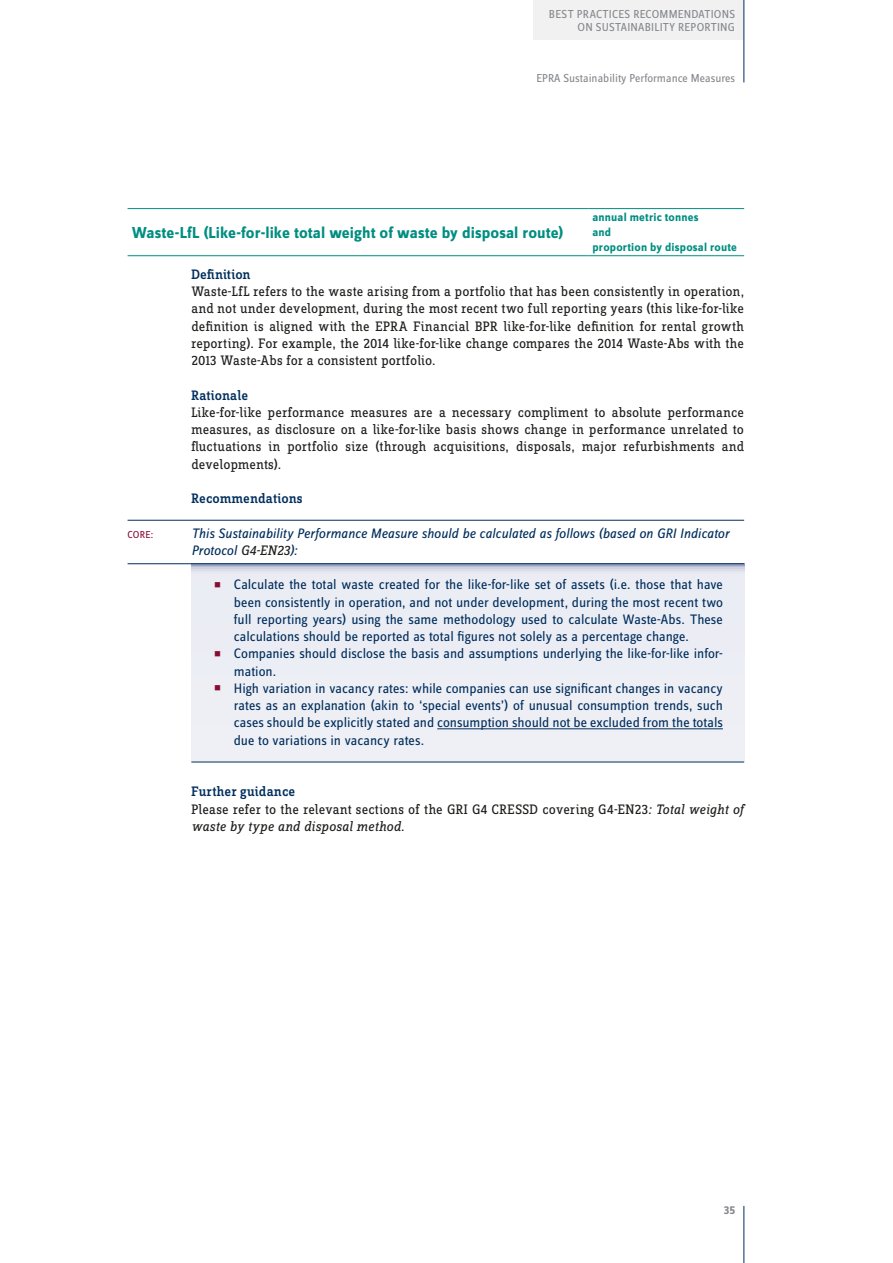
<style>
.page{position:relative;width:893px;height:1263px;background:#fff}
.page>*{position:absolute;margin:0;border:0;box-sizing:border-box;transform-origin:0 0}
.t1{font:700 16.5px "Zine Sans Dis";letter-spacing:.005em;color:#008e81}
.t2{font:14.25px/17.2px "Zine Slab Dis";letter-spacing:.015em;color:#1d1d1b;text-align:justify}
.t3{font:14.25px/17.2px "Zine Sans Dis";color:#012e5c;text-align:justify}
.t4{font:italic 14.25px/17.2px "Zine Sans Dis";letter-spacing:-.005em;color:#012e5c}
.t5{font:500 14.25px "Zine Slab Dis";letter-spacing:.01em;color:#012e5c}
.t6{font:12px/13.5px "Zine Sans Dis";letter-spacing:.005em;color:#86888c;text-align:right}
.t7{font:700 12px/15px "Zine Sans Dis";letter-spacing:.015em;color:#008e81}
.t8{font:700 12px "Zine Sans Dis";color:#86888c}
.t9{font:10.5px "Zine Sans Dis";color:#890c33}
.s1{font-family:"Zine Slab Dis";color:#1d1d1b}
.s2{font-family:"Zine Slab Dis";font-size:36px;color:#890c33}
.s3{font-weight:500;color:#012e5c}
.s4{font-style:italic}
</style>
<div class="page">
<div style="left:191px;top:564px;width:553px;height:198px;background:#eceef5"></div>
<hr style="left:128px;top:520px;width:616px;height:1px;background:#012e5c">
<hr style="left:128px;top:563px;width:616px;height:1px;background:#012e5c">
<hr style="left:437px;top:728px;width:286px;height:1px;background:#012e5c">
<hr style="left:191px;top:762px;width:553px;height:1px;background:#012e5c">
<hr style="left:128px;top:255px;width:460px;height:1px;background:#008e81">
<hr style="left:588px;top:255px;width:156px;height:1px;background:#008e81">
<hr style="left:128px;top:208px;width:460px;height:1px;background:#008e81">
<hr style="left:588px;top:208px;width:156px;height:1px;background:#008e81">
<div style="left:533px;top:0;width:211px;height:40px;background:#f1f1f1"></div>
<hr style="left:744px;top:0;width:1px;height:82px;background:#012e5c">
<hr style="left:744px;top:1206px;width:1px;height:57px;background:#012e5c">
<p class="t6" style="left:549px;top:8px;width:188px">Best Practices Recommendations on Sustainability Reporting</p>
<p class="t6" style="left:536px;top:72px;width:200px">EPRA Sustainability Performance Measures</p>
<p class="t1" style="left:132px;top:224px;width:433px">Waste-LfL (Like-for-like total weight of waste by disposal route)</p>
<p class="t7" style="left:592px;top:211px;width:146px">annual metric tonnes<br>and<br>proportion by disposal route</p>
<p class="t5" style="left:191px;top:267px;width:61px">Definition</p>
<p class="t2" style="left:191px;top:283px;width:554px">Waste-LfL refers to the waste arising from a portfolio that has been consistently in operation, and not under development, during the most recent two full reporting years (this like-for-like definition is aligned with the EPRA Financial BPR like-for-like definition for rental growth reporting). For example, the 2014 like-for-like change compares the 2014 Waste-Abs with the 2013 Waste-Abs for a consistent portfolio.</p>
<p class="t5" style="left:191px;top:388px;width:58px">Rationale</p>
<p class="t2" style="left:191px;top:404px;width:554px">Like-for-like performance measures are a necessary compliment to absolute performance measures, as disclosure on a like-for-like basis shows change in performance unrelated to fluctuations in portfolio size (through acquisitions, disposals, major refurbishments and developments).</p>
<p class="t5" style="left:191px;top:491px;width:113px">Recommendations</p>
<p class="t9" style="left:128px;top:529px;width:27px">CORE:</p>
<p class="t4" style="left:191px;top:525px;width:539px">This Sustainability Performance Measure should be calculated as follows (based on GRI Indicator<br>Protocol <span class="s1">G4-EN23</span>):</p>
<p class="t3" style="left:234px;top:577px;width:491px;text-indent:-21px"><span class="s2">•</span> Calculate the total waste created for the like-for-like set of assets (i.e. those that have been consistently in operation, and not under development, during the most recent two full reporting years) using the same methodology used to calculate Waste-Abs. These calculations should be reported as total figures not solely as a percentage change.</p>
<p class="t3" style="left:234px;top:646px;width:490px;text-indent:-21px"><span class="s2">•</span> Companies should disclose the basis and assumptions underlying the like-for-like infor&shy;mation.</p>
<p class="t3" style="left:234px;top:680px;width:490px;text-indent:-21px"><span class="s2">•</span> High variation in vacancy rates: while companies can use significant changes in vacancy rates as an explanation (akin to ‘special events’) of unusual consumption trends, such cases should be explicitly stated and consumption should not be excluded from the totals due to variations in vacancy rates.</p>
<p class="t2" style="left:191px;top:784px;width:554px;text-align:left"><span class="s3">Further guidance<br></span>Please refer to the relevant sections of the GRI G4 CRESSD covering G4-EN23<span class="s4">: Total weight of waste by type and disposal method</span>.</p>
<p class="t8" style="left:724px;top:1204px;width:13px">35</p>
</div>
